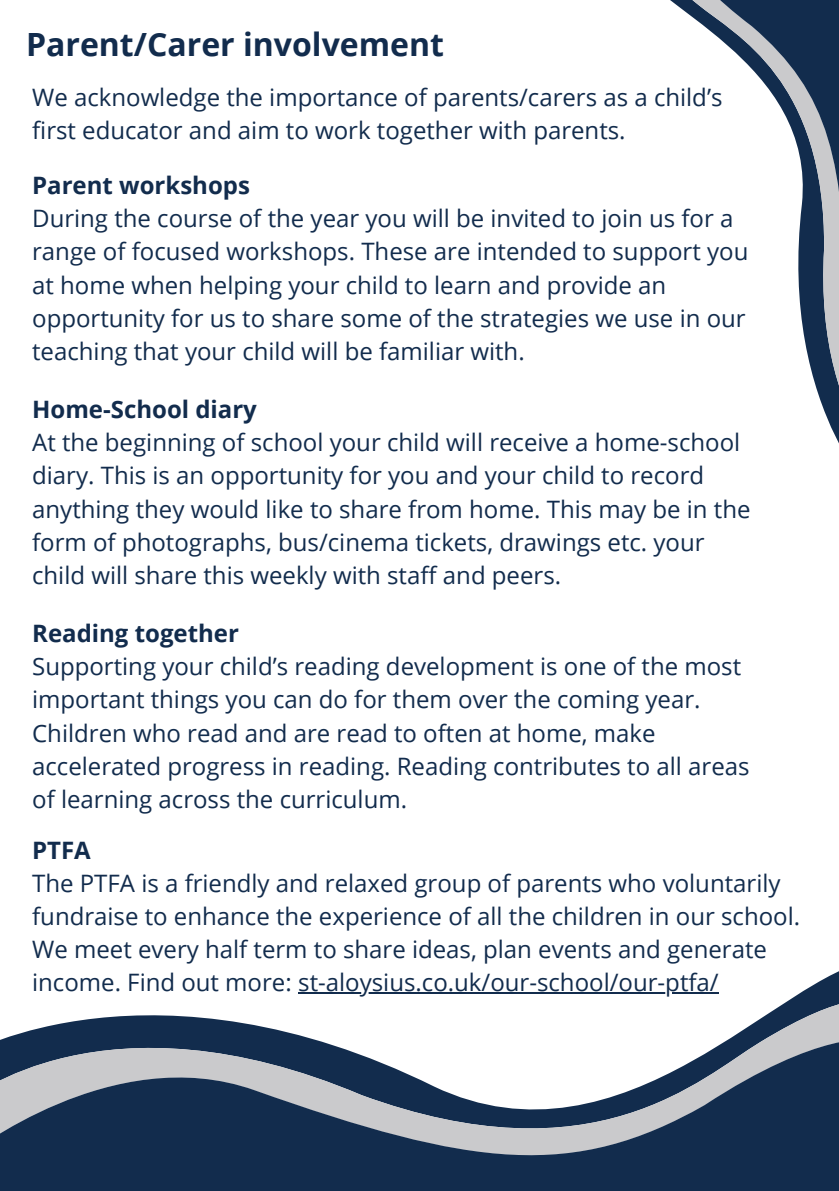
<style>
.page{position:relative;width:839px;height:1191px;background:#fff}
.page>*{position:absolute;margin:0;border:0;box-sizing:border-box;transform-origin:0 0}
.t1{font:700 32px "Open Sans";color:#122c4d}
.t2{font:24px/33.4px "Open Sans";color:#122c4d}
.t3{font:700 24px "Open Sans";color:#122c4d}
</style>
<div class="page">
<svg style="left:36px;top:986px;width:802px;height:43px"></svg>
<svg style="left:0;top:1029px;width:838px;height:162px;fill:#122c4d"></svg>
<svg style="left:671px;top:0;width:167px;height:441px"></svg>
<hr style="left:298px;top:993px;width:421px;height:1px;background:#122c4d">
<h1 class="t1" style="left:26px;top:22px;width:419px">Parent/Carer involvement</h1>
<p class="t2" style="left:32px;top:79px;width:691px">We acknowledge the importance of parents/carers as a child’s first educator and aim to work together with parents.</p>
<p class="t3" style="left:32px;top:168px;width:219px">Parent workshops</p>
<p class="t2" style="left:32px;top:201px;width:717px">During the course of the year you will be invited to join us for a range of focused workshops. These are intended to support you at home when helping your child to learn and provide an opportunity for us to share some of the strategies we use in our teaching that your child will be familiar with.</p>
<p class="t3" style="left:32px;top:392px;width:226px">Home-School diary</p>
<p class="t2" style="left:32px;top:425px;width:720px">At the beginning of school your child will receive a home-school diary. This is an opportunity for you and your child to record anything they would like to share from home. This may be in the form of photographs, bus/cinema tickets, drawings etc. your child will share this weekly with staff and peers.</p>
<p class="t3" style="left:32px;top:616px;width:208px">Reading together</p>
<p class="t2" style="left:32px;top:649px;width:719px">Supporting your child’s reading development is one of the most important things you can do for them over the coming year.<br>Children who read and are read to often at home, make accelerated progress in reading. Reading contributes to all areas of learning across the curriculum.</p>
<p class="t3" style="left:32px;top:834px;width:60px">PTFA</p>
<p class="t2" style="left:32px;top:866px;width:769px">The PTFA is a friendly and relaxed group of parents who voluntarily fundraise to enhance the experience of all the children in our school.<br>We meet every half term to share ideas, plan events and generate income. Find out more: st-aloysius.co.uk/our-school/our-ptfa/</p>
</div>
